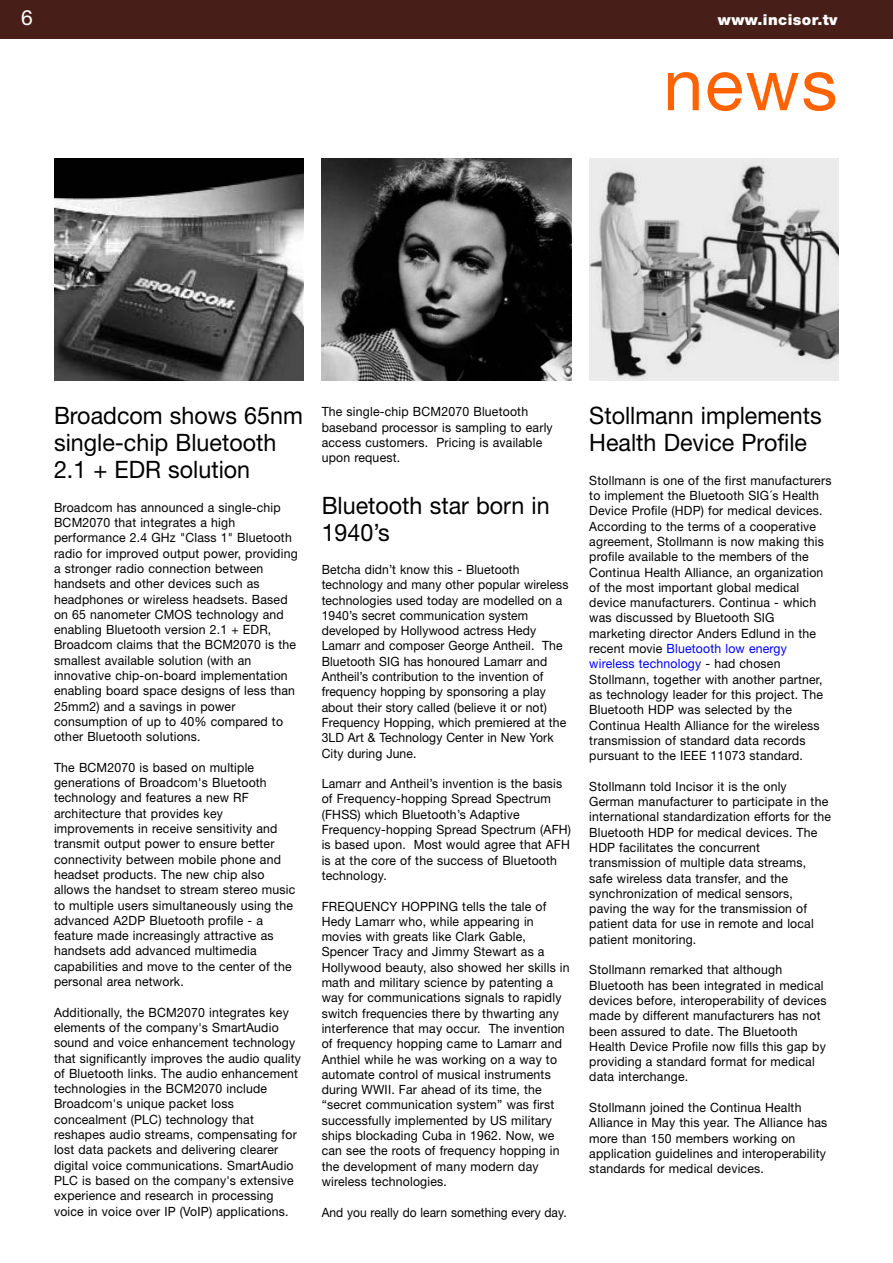
<style>
.page{position:relative;width:893px;height:1263px;background:#fff}
.page>*{position:absolute;margin:0;border:0;box-sizing:border-box;transform-origin:0 0}
.t1{font:72px "Helvetica Neue";color:#ff6200}
.t2{font:24px/27px "Helvetica Neue";color:#000}
.t3{font:21px "Helvetica Neue";color:#fff}
.t4{font:900 15px "Helvetica Neue";letter-spacing:.025em;color:#fff}
.t5{font:12.75px/15.3px "Helvetica Neue";letter-spacing:.015em;color:#000;scale:.96 1}
.t6{font:12.75px/15.3px "Helvetica Neue";letter-spacing:.015em;color:#000;scale:.95 1}
.t7{font:12.75px "Helvetica Neue";letter-spacing:.015em;color:#000;scale:.94 1}
.s1{color:#00f}
</style>
<div class="page">
<div style="left:0;top:0;width:892px;height:38px;background:#471f18"></div>
<img style="left:55px;top:158px;width:249px;height:223px">
<img style="left:322px;top:158px;width:249px;height:222px">
<img style="left:589px;top:158px;width:249px;height:222px">
<h3 class="t3" style="left:21px;top:10px;width:13px">6</h3>
<p class="t4" style="left:718px;top:15px;width:121px">www.incisor.tv</p>
<h1 class="t1" style="left:663px;top:59px;width:176px">news</h1>
<h2 class="t2" style="left:54px;top:405px;width:250px">Broadcom shows 65nm single-chip Bluetooth<br>2.1 + EDR solution</h2>
<p class="t5" style="left:54px;top:501px;width:255px">Broadcom has announced a single-chip BCM2070 that integrates a high performance 2.4 GHz "Class 1" Bluetooth radio for improved output power, providing a stronger radio connection between handsets and other devices such as headphones or wireless headsets. Based on 65 nanometer CMOS technology and enabling Bluetooth version 2.1 + EDR, Broadcom claims that the BCM2070 is the smallest available solution (with an innovative chip-on-board implementation enabling board space designs of less than 25mm2) and a savings in power consumption of up to 40% compared to other Bluetooth solutions.</p>
<p class="t5" style="left:54px;top:761px;width:253px">The BCM2070 is based on multiple generations of Broadcom's Bluetooth technology and features a new RF architecture that provides key improvements in receive sensitivity and transmit output power to ensure better connectivity between mobile phone and headset products. The new chip also allows the handset to stream stereo music to multiple users simultaneously using the advanced A2DP Bluetooth profile - a feature made increasingly attractive as handsets add advanced multimedia capabilities and move to the center of the personal area network.</p>
<p class="t5" style="left:54px;top:1006px;width:259px">Additionally, the BCM2070 integrates key elements of the company's SmartAudio sound and voice enhancement technology that significantly improves the audio quality of Bluetooth links. The audio enhancement technologies in the BCM2070 include Broadcom's unique packet loss concealment (PLC) technology that reshapes audio streams, compensating for lost data packets and delivering clearer digital voice communications. SmartAudio PLC is based on the company's extensive experience and research in processing voice in voice over IP (VoIP) applications.</p>
<p class="t5" style="left:322px;top:406px;width:242px">The single-chip BCM2070 Bluetooth baseband processor is sampling to early access customers. Pricing is available upon request.</p>
<h2 class="t2" style="left:322px;top:494px;width:229px">Bluetooth star born in<br>1940’s</h2>
<p class="t6" style="left:322px;top:563px;width:261px">Betcha didn’t know this - Bluetooth technology and many other popular wireless technologies used today are modelled on a 1940’s secret communication system developed by Hollywood actress Hedy Lamarr and composer George Antheil. The Bluetooth SIG has honoured Lamarr and Antheil’s contribution to the invention of frequency hopping by sponsoring a play about their story called (believe it or not)<br>Frequency Hopping, which premiered at the 3LD Art &amp; Technology Center in New York City during June.</p>
<p class="t5" style="left:322px;top:777px;width:261px">Lamarr and Antheil’s invention is the basis of Frequency-hopping Spread Spectrum (FHSS) which Bluetooth’s Adaptive Frequency-hopping Spread Spectrum (AFH) is based upon. Most would agree that AFH is at the core of the success of Bluetooth technology.</p>
<p class="t5" style="left:322px;top:900px;width:260px">FREQUENCY HOPPING tells the tale of Hedy Lamarr who, while appearing in movies with greats like Clark Gable, Spencer Tracy and Jimmy Stewart as a Hollywood beauty, also showed her skills in math and military science by patenting a way for communications signals to rapidly switch frequencies there by thwarting any interference that may occur. The invention of frequency hopping came to Lamarr and Anthiel while he was working on a way to automate control of musical instruments during WWII. Far ahead of its time, the “secret communication system” was first successfully implemented by US military ships blockading Cuba in 1962. Now, we can see the roots of frequency hopping in the development of many modern day wireless technologies.</p>
<p class="t7" style="left:322px;top:1207px;width:262px">And you really do learn something every day.</p>
<h2 class="t2" style="left:589px;top:405px;width:234px">Stollmann implements<br>Health Device Profile</h2>
<p class="t5" style="left:589px;top:474px;width:254px">Stollmann is one of the first manufacturers to implement the Bluetooth SIG´s Health Device Profile (HDP) for medical devices.<br>According to the terms of a cooperative agreement, Stollmann is now making this profile available to the members of the Continua Health Alliance, an organization of the most important global medical device manufacturers. Continua - which was discussed by Bluetooth SIG marketing director Anders Edlund in the recent movie <span class="s1">Bluetooth low energy wireless technology</span> - had chosen Stollmann, together with another partner, as technology leader for this project. The Bluetooth HDP was selected by the Continua Health Alliance for the wireless transmission of standard data records pursuant to the IEEE 11073 standard.</p>
<p class="t5" style="left:589px;top:780px;width:253px">Stollmann told Incisor it is the only German manufacturer to participate in the international standardization efforts for the Bluetooth HDP for medical devices. The HDP facilitates the concurrent transmission of multiple data streams, safe wireless data transfer, and the synchronization of medical sensors, paving the way for the transmission of patient data for use in remote and local patient monitoring.</p>
<p class="t5" style="left:589px;top:963px;width:248px">Stollmann remarked that although Bluetooth has been integrated in medical devices before, interoperability of devices made by different manufacturers has not been assured to date. The Bluetooth Health Device Profile now fills this gap by providing a standard format for medical data interchange.</p>
<p class="t5" style="left:589px;top:1101px;width:249px">Stollmann joined the Continua Health Alliance in May this year. The Alliance has more than 150 members working on application guidelines and interoperability standards for medical devices.</p>
</div>
